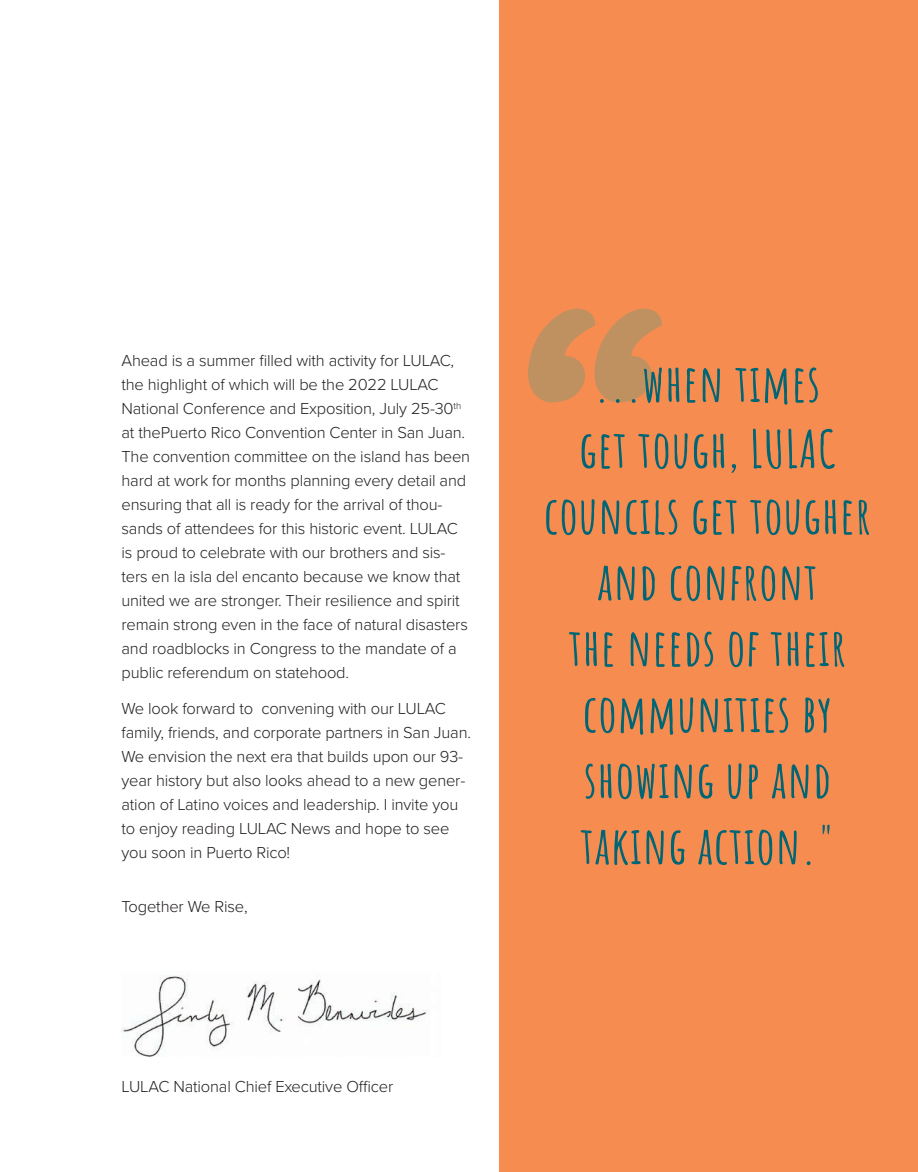
<style>
.page{position:relative;width:918px;height:1172px;background:#fff}
.page>*{position:absolute;margin:0;border:0;box-sizing:border-box;transform-origin:0 0}
.t1{font:700 259.35px "Reklame Script";color:#00a19d}
.t2{font:700 51.45px/66px "Amatic SC";letter-spacing:.02em;color:#006575;text-align:center}
.t3{font:300 16.5px/24px "Proxima Nova";letter-spacing:-.01em;color:#231f20}
</style>
<div class="page">
<div style="left:500px;top:0;width:418px;height:1172px;background:#f68c50"></div>
<img style="left:122px;top:975px;width:306px;height:81px">
<p class="t3" style="left:121px;top:348px;width:350px">Ahead is a summer filled with activity for LULAC, the highlight of which will be the 2022 LULAC National Conference and Exposition, July 25-30<sup>th </sup>at thePuerto Rico Convention Center in San Juan.<br>The convention committee on the island has been hard at work for months planning every detail and ensuring that all is ready for the arrival of thou&shy;sands of attendees for this historic event. LULAC is proud to celebrate with our brothers and sis&shy;ters en la isla del encanto because we know that united we are stronger. Their resilience and spirit remain strong even in the face of natural disasters and roadblocks in Congress to the mandate of a public referendum on statehood.</p>
<p class="t3" style="left:121px;top:696px;width:351px">We look forward to convening with our LULAC family, friends, and corporate partners in San Juan.<br>We envision the next era that builds upon our 93- year history but also looks ahead to a new gener&shy;ation of Latino voices and leadership. I invite you to enjoy reading LULAC News and hope to see you soon in Puerto Rico!</p>
<p class="t3" style="left:121px;top:894px;width:128px">Together We Rise,</p>
<h1 class="t1" style="left:501px;top:223px;width:165px">“</h1>
<h2 class="t2" style="left:544px;top:347px;width:328px">...when times<br>get tough, LULAC councils get tougher and confront<br>the needs of their communities by showing up and taking action."</h2>
<p class="t3" style="left:121px;top:1074px;width:273px">LULAC National Chief Executive Officer</p>
</div>
